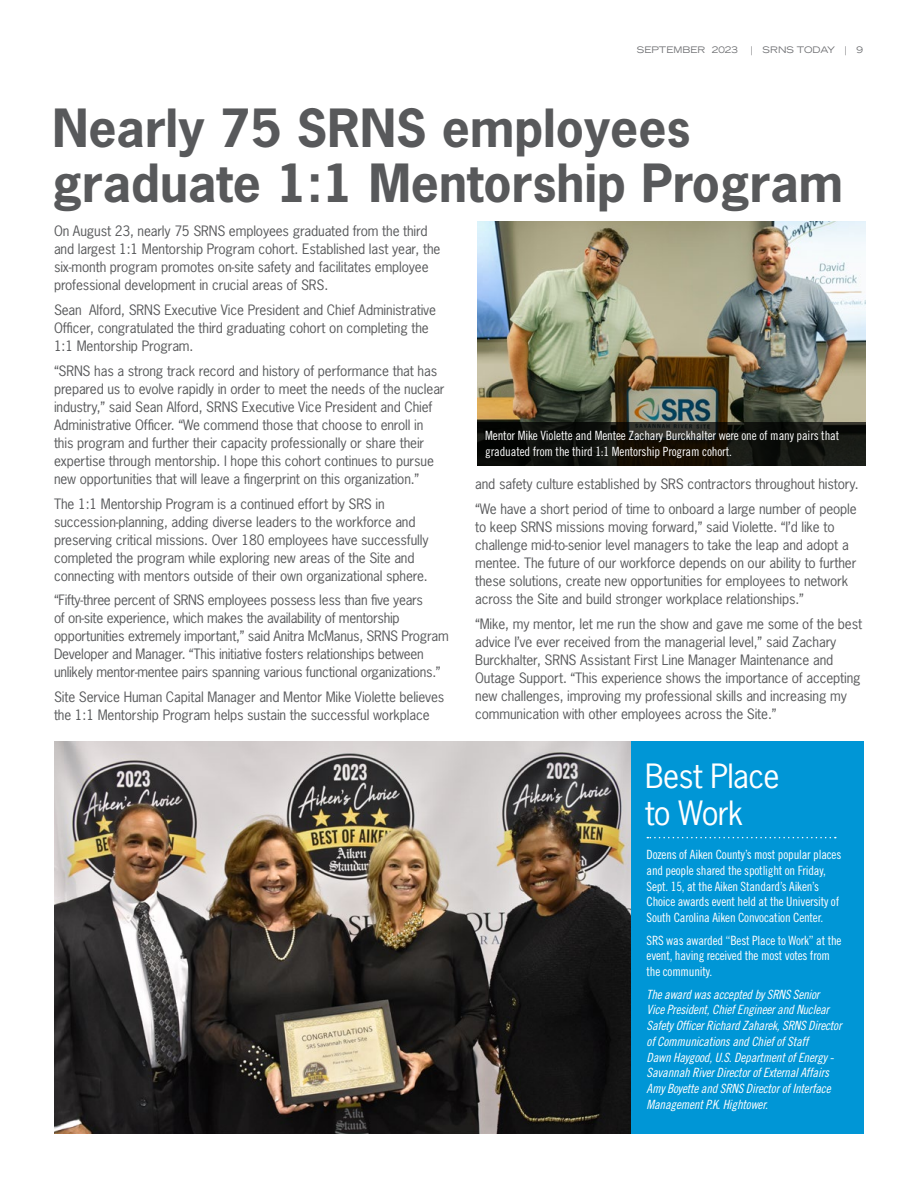
<style>
.page{position:relative;width:918px;height:1188px;background:#fff}
.page>*{position:absolute;margin:0;border:0;box-sizing:border-box;transform-origin:0 0}
.t1{font:700 49.5px/54.8px "News Gothic Std";color:#58595b}
.t2{font:31.5px/37.8px "News Gothic Std";letter-spacing:-.02em;color:#fff}
.t3{font:13.5px/18px "News Gothic Std";letter-spacing:-.01em;color:#58595b}
.t4{font:12.75px/15.8px "Trade Gothic LT Std Cn 18";letter-spacing:-.015em;color:#fff}
.t5{font:12.75px/15.8px "Trade Gothic LT Std Cn 18 Obl";letter-spacing:-.015em;color:#fff}
.t6{font:expanded 9px "Trade Gothic LT Std";color:#6d6e71}
</style>
<div class="page">
<hr style="left:0;top:444px;width:1px;height:72px;background:#000">
<img style="left:477px;top:221px;width:389px;height:202px">
<svg style="left:477px;top:423px;width:389px;height:43px;background:#12120d"></svg>
<img style="left:54px;top:742px;width:577px;height:392px">
<div style="left:631px;top:742px;width:232px;height:392px;background:#0096d6"></div>
<svg style="left:647px;top:837px;width:189px;height:1px"></svg>
<p class="t6" style="left:637px;top:43px;width:102px">SEPTEMBER 2023</p>
<p class="t6" style="left:751px;top:43px;width:114px">| SRNS TODAY | 9</p>
<h1 class="t1" style="left:52px;top:100px;width:792px">Nearly 75 SRNS employees graduate 1:1 Mentorship Program</h1>
<p class="t3" style="left:54px;top:222px;width:388px">On August 23, nearly 75 SRNS employees graduated from the third and largest 1:1 Mentorship Program cohort. Established last year, the six-month program promotes on-site safety and facilitates employee professional development in crucial areas of SRS.</p>
<p class="t3" style="left:54px;top:301px;width:384px">Sean Alford, SRNS Executive Vice President and Chief Administrative<br>Officer, congratulated the third graduating cohort on completing the<br>1:1 Mentorship Program.</p>
<p class="t3" style="left:54px;top:362px;width:392px">“SRNS has a strong track record and history of performance that has prepared us to evolve rapidly in order to meet the needs of the nuclear industry,” said Sean Alford, SRNS Executive Vice President and Chief Administrative Officer. “We commend those that choose to enroll in this program and further their capacity professionally or share their expertise through mentorship. I hope this cohort continues to pursue new opportunities that will leave a fingerprint on this organization.”</p>
<p class="t3" style="left:54px;top:494px;width:376px">The 1:1 Mentorship Program is a continued effort by SRS in succession-planning, adding diverse leaders to the workforce and preserving critical missions. Over 180 employees have successfully completed the program while exploring new areas of the Site and connecting with mentors outside of their own organizational sphere.</p>
<p class="t3" style="left:54px;top:591px;width:396px">“Fifty-three percent of SRNS employees possess less than five years<br>of on-site experience, which makes the availability of mentorship opportunities extremely important,” said Anitra McManus, SRNS Program Developer and Manager. “This initiative fosters relationships between unlikely mentor-mentee pairs spanning various functional organizations.”</p>
<p class="t3" style="left:54px;top:688px;width:392px">Site Service Human Capital Manager and Mentor Mike Violette believes the 1:1 Mentorship Program helps sustain the successful workplace</p>
<p class="t4" style="left:485px;top:428px;width:356px">Mentor Mike Violette and Mentee Zachary Burckhalter were one of many pairs that graduated from the third 1:1 Mentorship Program cohort.</p>
<p class="t3" style="left:475px;top:472px;width:385px;line-height:24.8px">and safety culture established by SRS contractors throughout history. “We have a short period of time to onboard a large number of people</p>
<p class="t3" style="left:475px;top:518px;width:383px">to keep SRNS missions moving forward,” said Violette. “I’d like to challenge mid-to-senior level managers to take the leap and adopt a mentee. The future of our workforce depends on our ability to further these solutions, create new opportunities for employees to network across the Site and build stronger workplace relationships.”</p>
<p class="t3" style="left:475px;top:615px;width:388px">“Mike, my mentor, let me run the show and gave me some of the best advice I’ve ever received from the managerial level,” said Zachary Burckhalter, SRNS Assistant First Line Manager Maintenance and Outage Support. “This experience shows the importance of accepting new challenges, improving my professional skills and increasing my communication with other employees across the Site.”</p>
<h2 class="t2" style="left:645px;top:757px;width:136px">Best Place to Work</h2>
<p class="t4" style="left:647px;top:847px;width:196px">Dozens of Aiken County’s most popular places and people shared the spotlight on Friday, Sept. 15, at the Aiken Standard’s Aiken’s Choice awards event held at the University of South Carolina Aiken Convocation Center.</p>
<p class="t4" style="left:647px;top:932px;width:196px">SRS was awarded “Best Place to Work” at the event, having received the most votes from the community.</p>
<p class="t5" style="left:647px;top:987px;width:197px">The award was accepted by SRNS Senior<br>Vice President, Chief Engineer and Nuclear Safety Officer Richard Zaharek, SRNS Director of Communications and Chief of Staff<br>Dawn Haygood, U.S. Department of Energy - Savannah River Director of External Affairs Amy Boyette and SRNS Director of Interface Management P.K. Hightower.</p>
</div>
